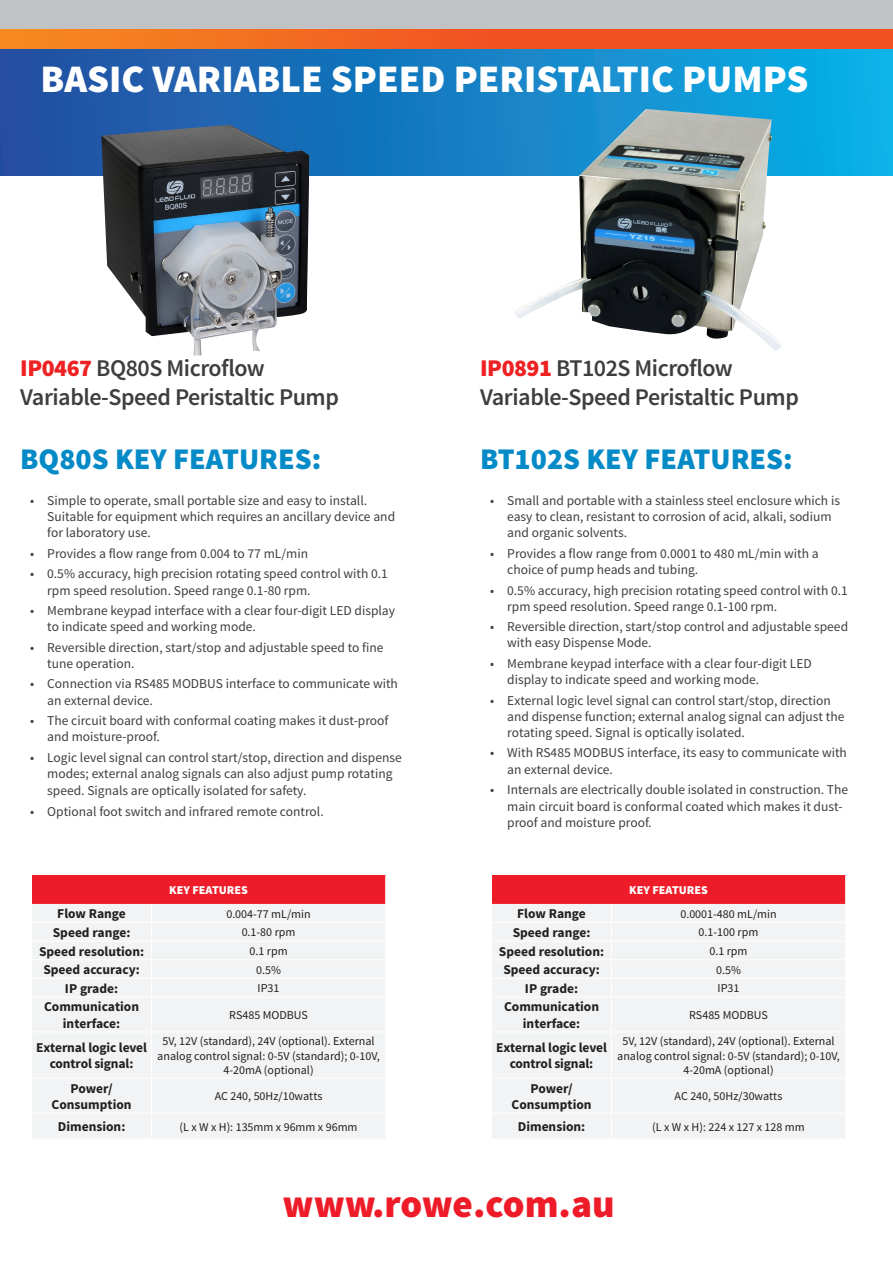
<style>
.page{position:relative;width:893px;height:1263px;background:#fff}
.page>*{position:absolute;margin:0;border:0;box-sizing:border-box;transform-origin:0 0}
.t1{font:900 39px "Source Sans Pro";color:#fff}
.t2{font:900 39px "Source Sans Pro";letter-spacing:-.005em;color:#ee1c28}
.t3{font:900 30px "Source Sans Pro";color:#038ac7}
.t4{font:600 24px/28.8px "Source Sans Pro";letter-spacing:-.02em;color:#3e3e3f}
.t5{font:13.5px/16.2px "Source Sans Pro";color:#3e3e3f}
.t6{font:700 13.5px/16.2px "Source Sans Pro";color:#231f20;text-align:center}
.t7{font:12px/14.4px "Source Sans Pro";color:#231f20;text-align:center}
.t8{font:900 12px "Source Sans Pro";color:#fff}
.s1{font-weight:900;color:#ee2123}
</style>
<div class="page">
<div style="left:32px;top:875px;width:354px;height:29px;background:#ee1c28"></div>
<div style="left:33px;top:904px;width:352px;height:234px;background:#f2f3f4"></div>
<svg style="left:385px;top:875px;width:1px;height:29px"></svg>
<svg style="left:151px;top:904px;width:1px;height:93px"></svg>
<hr style="left:151px;top:997px;width:1px;height:34px;background:#fff">
<hr style="left:151px;top:1032px;width:1px;height:46px;background:#fff">
<hr style="left:151px;top:1078px;width:1px;height:35px;background:#fff">
<svg style="left:151px;top:1114px;width:1px;height:24px"></svg>
<hr style="left:31px;top:922px;width:120px;height:1px;background:#fff">
<hr style="left:31px;top:941px;width:120px;height:1px;background:#fff">
<hr style="left:31px;top:959px;width:120px;height:1px;background:#fff">
<hr style="left:31px;top:978px;width:120px;height:1px;background:#fff">
<hr style="left:31px;top:997px;width:120px;height:1px;background:#fff">
<hr style="left:31px;top:1031px;width:120px;height:1px;background:#fff">
<hr style="left:31px;top:1078px;width:120px;height:1px;background:#fff">
<hr style="left:31px;top:1113px;width:120px;height:1px;background:#fff">
<hr style="left:151px;top:922px;width:235px;height:1px;background:#fff">
<hr style="left:151px;top:941px;width:235px;height:1px;background:#fff">
<hr style="left:151px;top:959px;width:235px;height:1px;background:#fff">
<hr style="left:151px;top:978px;width:235px;height:1px;background:#fff">
<hr style="left:151px;top:997px;width:235px;height:1px;background:#fff">
<hr style="left:151px;top:1031px;width:235px;height:1px;background:#fff">
<hr style="left:151px;top:1078px;width:235px;height:1px;background:#fff">
<hr style="left:151px;top:1113px;width:235px;height:1px;background:#fff">
<div style="left:492px;top:875px;width:354px;height:29px;background:#ee1c28"></div>
<div style="left:493px;top:904px;width:352px;height:234px;background:#f2f3f4"></div>
<svg style="left:845px;top:875px;width:1px;height:29px"></svg>
<svg style="left:611px;top:904px;width:1px;height:93px"></svg>
<hr style="left:611px;top:997px;width:1px;height:34px;background:#fff">
<hr style="left:611px;top:1032px;width:1px;height:46px;background:#fff">
<hr style="left:611px;top:1078px;width:1px;height:35px;background:#fff">
<svg style="left:611px;top:1114px;width:1px;height:24px"></svg>
<hr style="left:491px;top:922px;width:120px;height:1px;background:#fff">
<hr style="left:491px;top:941px;width:120px;height:1px;background:#fff">
<hr style="left:491px;top:959px;width:120px;height:1px;background:#fff">
<hr style="left:491px;top:978px;width:120px;height:1px;background:#fff">
<hr style="left:491px;top:997px;width:120px;height:1px;background:#fff">
<hr style="left:491px;top:1031px;width:120px;height:1px;background:#fff">
<hr style="left:491px;top:1078px;width:120px;height:1px;background:#fff">
<hr style="left:491px;top:1113px;width:120px;height:1px;background:#fff">
<hr style="left:611px;top:922px;width:235px;height:1px;background:#fff">
<hr style="left:611px;top:941px;width:235px;height:1px;background:#fff">
<hr style="left:611px;top:959px;width:235px;height:1px;background:#fff">
<hr style="left:611px;top:978px;width:235px;height:1px;background:#fff">
<hr style="left:611px;top:997px;width:235px;height:1px;background:#fff">
<hr style="left:611px;top:1031px;width:235px;height:1px;background:#fff">
<hr style="left:611px;top:1078px;width:235px;height:1px;background:#fff">
<hr style="left:611px;top:1113px;width:235px;height:1px;background:#fff">
<hr style="left:0;top:49px;width:2px;height:127px;background:#204ba0">
<div style="left:0;top:49px;width:893px;height:126px;background:linear-gradient(to right,#234b9f,#09b1e8)"></div>
<div style="left:0;top:28px;width:893px;height:21px;background:linear-gradient(to right,#f58120,#ef4123)"></div>
<img style="left:514px;top:109px;width:268px;height:242px">
<div style="left:0;top:0;width:893px;height:28px;background:#c1c2c4"></div>
<img style="left:101px;top:125px;width:208px;height:230px">
<p class="t1" style="left:41px;top:54px;width:769px">BASIC VARIABLE SPEED PERISTALTIC PUMPS</p>
<p class="t4" style="left:20px;top:354px;width:320px"><span class="s1">IP0467</span> BQ80S Microflow<br>Variable-Speed Peristaltic Pump</p>
<p class="t4" style="left:480px;top:354px;width:320px"><span class="s1">IP0891</span> BT102S Microflow<br>Variable-Speed Peristaltic Pump</p>
<p class="t3" style="left:20px;top:439px;width:303px">BQ80S KEY FEATURES:</p>
<p class="t3" style="left:480px;top:439px;width:314px">BT102S KEY FEATURES:</p>
<p class="t5" style="left:47px;top:493px;width:349px;text-indent:-17px">• Simple to operate, small portable size and easy to install.<br>Suitable for equipment which requires an ancillary device and for laboratory use.</p>
<p class="t5" style="left:30px;top:545px;width:279px">• Provides a flow range from 0.004 to 77 mL/min</p>
<p class="t5" style="left:47px;top:566px;width:342px;text-indent:-17px">• 0.5% accuracy, high precision rotating speed control with 0.1 rpm speed resolution. Speed range 0.1-80 rpm.</p>
<p class="t5" style="left:47px;top:603px;width:349px;text-indent:-17px">• Membrane keypad interface with a clear four-digit LED display to indicate speed and working mode.</p>
<p class="t5" style="left:47px;top:639px;width:338px;text-indent:-17px">• Reversible direction, start/stop and adjustable speed to fine tune operation.</p>
<p class="t5" style="left:47px;top:676px;width:352px;text-indent:-17px">• Connection via RS485 MODBUS interface to communicate with an external device.</p>
<p class="t5" style="left:47px;top:713px;width:343px;text-indent:-17px">• The circuit board with conformal coating makes it dust-proof and moisture-proof.</p>
<p class="t5" style="left:47px;top:749px;width:356px;text-indent:-17px">• Logic level signal can control start/stop, direction and dispense modes; external analog signals can also adjust pump rotating speed. Signals are optically isolated for safety.</p>
<p class="t5" style="left:30px;top:803px;width:295px">• Optional foot switch and infrared remote control.</p>
<p class="t8" style="left:169px;top:882px;width:80px">KEY FEATURES</p>
<p class="t6" style="left:57px;top:906px;width:70px">Flow Range</p>
<p class="t7" style="left:226px;top:907px;width:86px">0.004-77 mL/min</p>
<p class="t6" style="left:53px;top:925px;width:79px">Speed range:</p>
<p class="t7" style="left:242px;top:925px;width:55px">0.1-80 rpm</p>
<p class="t6" style="left:39px;top:943px;width:107px">Speed resolution:</p>
<p class="t7" style="left:249px;top:944px;width:40px">0.1 rpm</p>
<p class="t6" style="left:43px;top:962px;width:98px">Speed accuracy:</p>
<p class="t7" style="left:256px;top:963px;width:26px">0.5%</p>
<p class="t6" style="left:65px;top:981px;width:55px">IP grade:</p>
<p class="t7" style="left:258px;top:981px;width:23px">IP31</p>
<p class="t6" style="left:44px;top:999px;width:97px">Communication interface:</p>
<p class="t7" style="left:229px;top:1008px;width:80px">RS485 MODBUS</p>
<p class="t6" style="left:36px;top:1040px;width:112px">External logic level control signal:</p>
<p class="t7" style="left:157px;top:1034px;width:224px">5V, 12V (standard), 24V (optional). External analog control signal: 0-5V (standard); 0-10V,<br>4-20mA (optional)</p>
<p class="t6" style="left:52px;top:1080px;width:82px">Power/<br>Consumption</p>
<p class="t7" style="left:215px;top:1089px;width:109px">AC 240, 50Hz/10watts</p>
<p class="t6" style="left:58px;top:1119px;width:69px">Dimension:</p>
<p class="t7" style="left:180px;top:1119px;width:180px">(L x W x H): 135mm x 96mm x 96mm</p>
<p class="t5" style="left:507px;top:493px;width:334px;text-indent:-17px">• Small and portable with a stainless steel enclosure which is easy to clean, resistant to corrosion of acid, alkali, sodium and organic solvents.</p>
<p class="t5" style="left:507px;top:545px;width:313px;text-indent:-17px">• Provides a flow range from 0.0001 to 480 mL/min with a choice of pump heads and tubing.</p>
<p class="t5" style="left:507px;top:582px;width:342px;text-indent:-17px">• 0.5% accuracy, high precision rotating speed control with 0.1 rpm speed resolution. Speed range 0.1-100 rpm.</p>
<p class="t5" style="left:507px;top:619px;width:342px;text-indent:-17px">• Reversible direction, start/stop control and adjustable speed with easy Dispense Mode.</p>
<p class="t5" style="left:507px;top:655px;width:306px;text-indent:-17px">• Membrane keypad interface with a clear four-digit LED display to indicate speed and working mode.</p>
<p class="t5" style="left:507px;top:692px;width:339px;text-indent:-17px">• External logic level signal can control start/stop, direction and dispense function; external analog signal can adjust the rotating speed. Signal is optically isolated.</p>
<p class="t5" style="left:507px;top:745px;width:341px;text-indent:-17px">• With RS485 MODBUS interface, its easy to communicate with an external device.</p>
<p class="t5" style="left:507px;top:782px;width:343px;text-indent:-17px">• Internals are electrically double isolated in construction. The main circuit board is conformal coated which makes it dust&shy;proof and moisture proof.</p>
<p class="t8" style="left:629px;top:882px;width:80px">KEY FEATURES</p>
<p class="t6" style="left:517px;top:906px;width:70px">Flow Range</p>
<p class="t7" style="left:680px;top:907px;width:98px">0.0001-480 mL/min</p>
<p class="t6" style="left:513px;top:925px;width:79px">Speed range:</p>
<p class="t7" style="left:699px;top:925px;width:61px">0.1-100 rpm</p>
<p class="t6" style="left:499px;top:943px;width:107px">Speed resolution:</p>
<p class="t7" style="left:709px;top:944px;width:40px">0.1 rpm</p>
<p class="t6" style="left:503px;top:962px;width:98px">Speed accuracy:</p>
<p class="t7" style="left:716px;top:963px;width:26px">0.5%</p>
<p class="t6" style="left:525px;top:981px;width:55px">IP grade:</p>
<p class="t7" style="left:717px;top:981px;width:23px">IP31</p>
<p class="t6" style="left:504px;top:999px;width:97px">Communication interface:</p>
<p class="t7" style="left:689px;top:1008px;width:80px">RS485 MODBUS</p>
<p class="t6" style="left:496px;top:1040px;width:112px">External logic level control signal:</p>
<p class="t7" style="left:617px;top:1034px;width:224px">5V, 12V (standard), 24V (optional). External analog control signal: 0-5V (standard); 0-10V,<br>4-20mA (optional)</p>
<p class="t6" style="left:511px;top:1080px;width:82px">Power/<br>Consumption</p>
<p class="t7" style="left:675px;top:1089px;width:109px">AC 240, 50Hz/30watts</p>
<p class="t6" style="left:518px;top:1119px;width:69px">Dimension:</p>
<p class="t7" style="left:652px;top:1119px;width:154px">(L x W x H): 224 x 127 x 128 mm</p>
<p class="t2" style="left:283px;top:1179px;width:334px">www.rowe.com.au</p>
</div>
